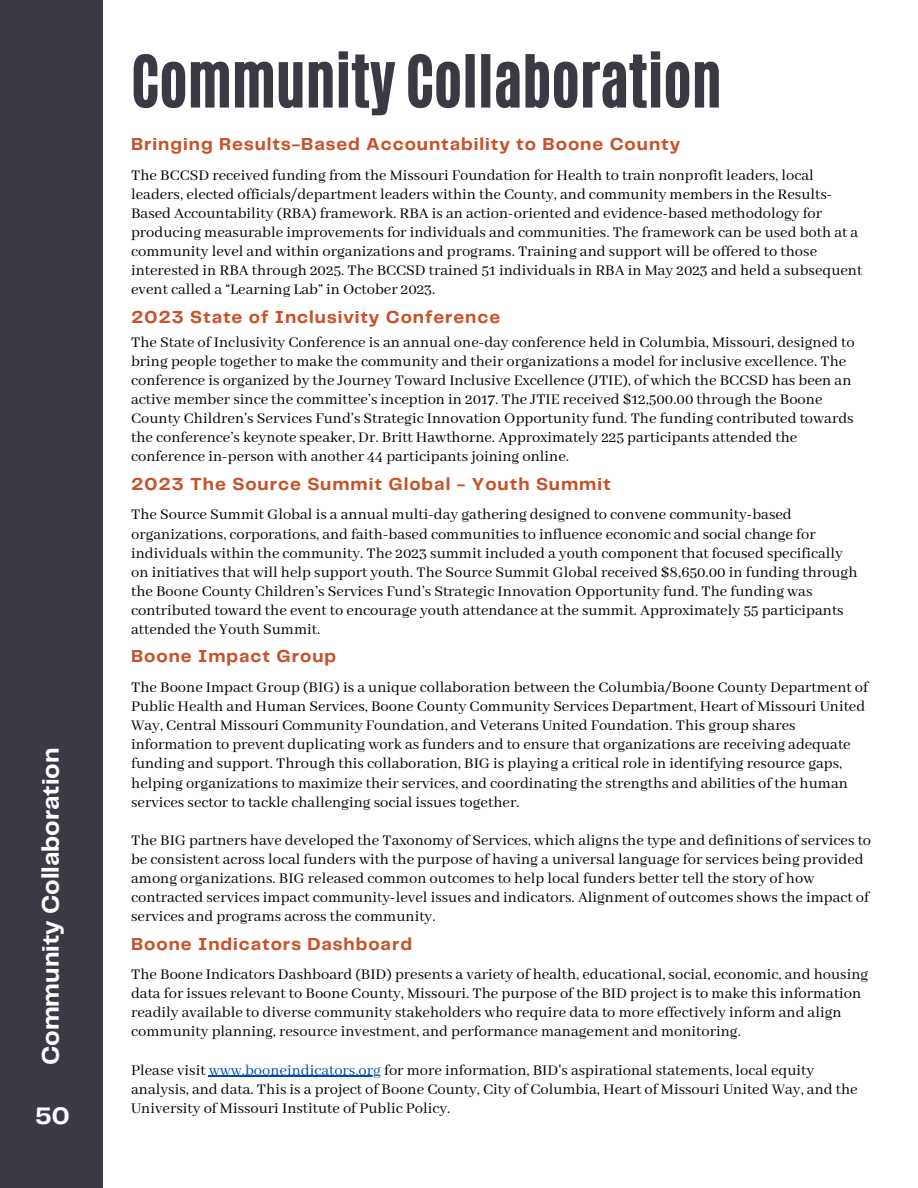
<style>
.page{position:relative;width:918px;height:1188px;background:#fff}
.page>*{position:absolute;margin:0;border:0;box-sizing:border-box;transform-origin:0 0}
.t1{font:60px "CA Generated";color:#3a3a44}
.t2{font:700 24.9px "Telegraf";color:#fff}
.t3{font:700 18px "Telegraf";letter-spacing:.055em;color:#c85228}
.t4{font:16.5px/19.2px "Abhaya Libre";color:#000}
.s1{color:#004aad}
</style>
<div class="page">
<div style="left:0;top:0;width:103px;height:1188px;background:#3a3a44"></div>
<hr style="left:209px;top:1076px;width:172px;height:1px;background:#004aad">
<h2 class="t2" style="left:40px;top:1065px;width:319px;rotate:-90deg">Community Collaboration</h2>
<p class="t2" style="left:35px;top:1105px;width:36px">50</p>
<p class="t1" style="left:131px;top:38px;width:592px">Community Collaboration</p>
<h3 class="t3" style="left:131px;top:136px;width:551px">Bringing Results-Based Accountability to Boone County</h3>
<p class="t4" style="left:131px;top:166px;width:733px">The BCCSD received funding from the Missouri Foundation for Health to train nonprofit leaders, local leaders, elected officials/department leaders within the County, and community members in the Results-Based Accountability (RBA) framework. RBA is an action-oriented and evidence-based methodology for producing measurable improvements for individuals and communities. The framework can be used both at a community level and within organizations and programs. Training and support will be offered to those interested in RBA through 2025. The BCCSD trained 51 individuals in RBA in May 2023 and held a subsequent event called a “Learning Lab” in October 2023.</p>
<h1 class="t3" style="left:131px;top:309px;width:371px">2023 State of Inclusivity Conference</h1>
<h3 class="t4" style="left:131px;top:333px;width:725px">The State of Inclusivity Conference is an annual one-day conference held in Columbia, Missouri, designed to bring people together to make the community and their organizations a model for inclusive excellence. The conference is organized by the Journey Toward Inclusive Excellence (JTIE), of which the BCCSD has been an active member since the committee’s inception in 2017. The JTIE received $12,500.00 through the Boone County Children’s Services Fund’s Strategic Innovation Opportunity fund. The funding contributed towards the conference’s keynote speaker, Dr. Britt Hawthorne. Approximately 225 participants attended the conference in-person with another 44 participants joining online.</h3>
<h3 class="t3" style="left:131px;top:476px;width:481px">2023 The Source Summit Global - Youth Summit</h3>
<p class="t4" style="left:131px;top:506px;width:728px">The Source Summit Global is a annual multi-day gathering designed to convene community-based organizations, corporations, and faith-based communities to influence economic and social change for individuals within the community. The 2023 summit included a youth component that focused specifically on initiatives that will help support youth. The Source Summit Global received $8,650.00 in funding through the Boone County Children’s Services Fund’s Strategic Innovation Opportunity fund. The funding was contributed toward the event to encourage youth attendance at the summit. Approximately 55 participants attended the Youth Summit.</p>
<h3 class="t3" style="left:131px;top:649px;width:207px">Boone Impact Group</h3>
<p class="t4" style="left:131px;top:678px;width:738px">The Boone Impact Group (BIG) is a unique collaboration between the Columbia/Boone County Department of Public Health and Human Services, Boone County Community Services Department, Heart of Missouri United Way, Central Missouri Community Foundation, and Veterans United Foundation. This group shares information to prevent duplicating work as funders and to ensure that organizations are receiving adequate funding and support. Through this collaboration, BIG is playing a critical role in identifying resource gaps, helping organizations to maximize their services, and coordinating the strengths and abilities of the human services sector to tackle challenging social issues together.</p>
<p class="t4" style="left:131px;top:831px;width:742px">The BIG partners have developed the Taxonomy of Services, which aligns the type and definitions of services to be consistent across local funders with the purpose of having a universal language for services being provided among organizations. BIG released common outcomes to help local funders better tell the story of how contracted services impact community-level issues and indicators. Alignment of outcomes shows the impact of services and programs across the community.</p>
<h3 class="t3" style="left:131px;top:936px;width:282px">Boone Indicators Dashboard</h3>
<p class="t4" style="left:131px;top:965px;width:739px">The Boone Indicators Dashboard (BID) presents a variety of health, educational, social, economic, and housing data for issues relevant to Boone County, Missouri. The purpose of the BID project is to make this information readily available to diverse community stakeholders who require data to more effectively inform and align community planning, resource investment, and performance management and monitoring.</p>
<p class="t4" style="left:131px;top:1061px;width:728px">Please visit <span class="s1">www.booneindicators.org</span> for more information, BID's aspirational statements, local equity analysis, and data. This is a project of Boone County, City of Columbia, Heart of Missouri United Way, and the<br>University of Missouri Institute of Public Policy.</p>
</div>
